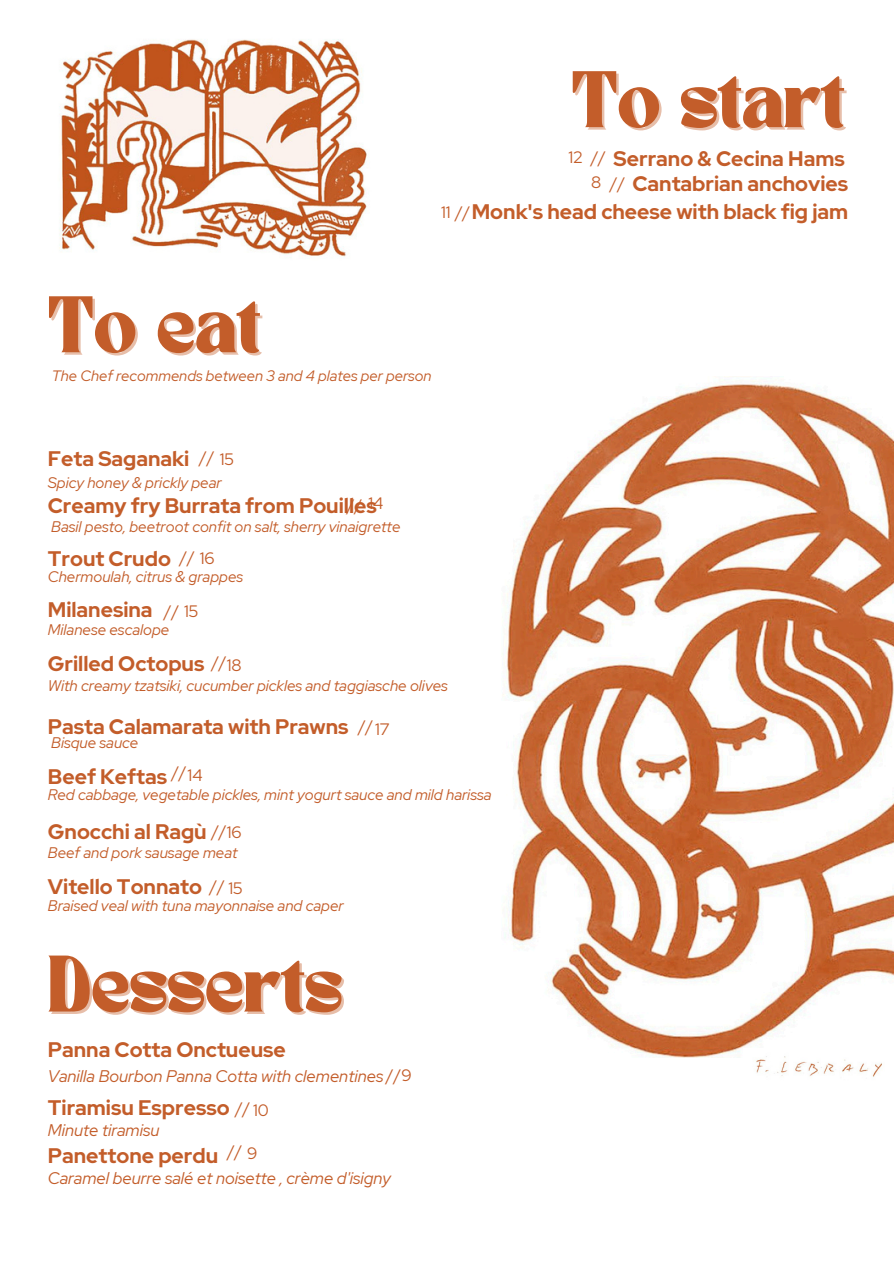
<style>
.page{position:relative;width:894px;height:1264px;background:#fff}
.page>*{position:absolute;margin:0;border:0;box-sizing:border-box;transform-origin:0 0}
.t1{font:55.95px "TANNIMBUS";color:#c35d2a}
.t2{font:700 21px "Red Hat Display";color:#c35d2a}
.t3{font:italic 16.8px "Red Hat Display";color:#c35d2a}
.t4{font:16.5px "Red Hat Display";color:#c35d2a}
.t5{font:italic 15.3px "Red Hat Display";color:#c35d2a}
.t6{font:italic 15px "Red Hat Display";color:#c35d2a}
.s1{font-style:normal;font-size:16.5px}
</style>
<div class="page">
<img style="left:503px;top:376px;width:390px;height:681px">
<img style="left:59px;top:39px;width:308px;height:218px">
<img style="left:743px;top:1048px;width:146px;height:29px">
<h3 class="t1" style="left:571px;top:68px;width:274px">To start</h3>
<h2 class="t2" style="left:613px;top:144px;width:232px">Serrano &amp; Cecina Hams</h2>
<p class="t2" style="left:471px;top:197px;width:378px">Monk's head cheese with black fig jam</p>
<h2 class="t4" style="left:568px;top:146px;width:15px">12</h2>
<p class="t4" style="left:591px;top:146px;width:17px">//</p>
<p class="t2" style="left:632px;top:169px;width:217px">Cantabrian anchovies</p>
<p class="t4" style="left:591px;top:171px;width:12px">8</p>
<h2 class="t4" style="left:610px;top:172px;width:17px">//</h2>
<p class="t4" style="left:441px;top:202px;width:31px">11 //</p>
<p class="t1" style="left:48px;top:293px;width:214px">To eat</p>
<p class="t6" style="left:52px;top:366px;width:381px">The Chef recommends between 3 and 4 plates per person</p>
<p class="t2" style="left:48px;top:444px;width:143px">Feta Saganaki</p>
<p class="t4" style="left:199px;top:446px;width:17px">//</p>
<h2 class="t4" style="left:220px;top:448px;width:16px">15</h2>
<p class="t5" style="left:48px;top:472px;width:175px">Spicy honey &amp; prickly pear</p>
<h2 class="t2" style="left:48px;top:492px;width:330px">Creamy fry Burrata from Pouilles</h2>
<h3 class="t4" style="left:347px;top:494px;width:17px">//</h3>
<p class="t4" style="left:368px;top:492px;width:16px">14</p>
<p class="t5" style="left:51px;top:516px;width:351px">Basil pesto, beetroot confit on salt, sherry vinaigrette</p>
<h1 class="t2" style="left:48px;top:544px;width:124px">Trout Crudo</h1>
<h2 class="t4" style="left:180px;top:546px;width:36px">// 16</h2>
<p class="t5" style="left:48px;top:566px;width:197px">Chermoulah, citrus &amp; grappes</p>
<p class="t2" style="left:48px;top:596px;width:106px">Milanesina</p>
<p class="t4" style="left:164px;top:600px;width:35px">// 15</p>
<h2 class="t5" style="left:48px;top:619px;width:123px">Milanese escalope</h2>
<h3 class="t2" style="left:48px;top:649px;width:158px">Grilled Octopus</h3>
<h2 class="t4" style="left:212px;top:651px;width:17px">//</h2>
<h3 class="t4" style="left:227px;top:654px;width:16px">18</h3>
<h1 class="t5" style="left:48px;top:675px;width:401px">With creamy tzatsiki, cucumber pickles and taggiasche olives</h1>
<p class="t2" style="left:48px;top:713px;width:302px">Pasta Calamarata with Prawns</p>
<p class="t2" style="left:48px;top:762px;width:121px">Beef Keftas</p>
<p class="t5" style="left:51px;top:732px;width:89px">Bisque sauce</p>
<p class="t4" style="left:172px;top:761px;width:17px">//</p>
<h2 class="t4" style="left:187px;top:764px;width:16px">14</h2>
<h3 class="t4" style="left:358px;top:715px;width:17px">//</h3>
<p class="t4" style="left:375px;top:718px;width:15px">17</p>
<p class="t5" style="left:48px;top:784px;width:445px">Red cabbage, vegetable pickles, mint yogurt sauce and mild harissa</p>
<p class="t2" style="left:48px;top:817px;width:160px">Gnocchi al Ragù</p>
<h3 class="t4" style="left:212px;top:820px;width:31px">//16</h3>
<p class="t5" style="left:48px;top:842px;width:191px">Beef and pork sausage meat</p>
<h2 class="t5" style="left:48px;top:895px;width:297px">Braised veal with tuna mayonnaise and caper</h2>
<p class="t2" style="left:48px;top:872px;width:156px">Vitello Tonnato</p>
<p class="t4" style="left:210px;top:875px;width:17px">//</p>
<h2 class="t4" style="left:228px;top:877px;width:16px">15</h2>
<h2 class="t1" style="left:48px;top:952px;width:296px">Desserts</h2>
<p class="t2" style="left:48px;top:1035px;width:239px">Panna Cotta Onctueuse</p>
<h3 class="t3" style="left:48px;top:1065px;width:365px">Vanilla Bourbon Panna Cotta with clementines <span class="s1">//9</span></h3>
<h3 class="t2" style="left:48px;top:1093px;width:183px">Tiramisu Espresso</h3>
<h1 class="t4" style="left:235px;top:1096px;width:17px">//</h1>
<h3 class="t4" style="left:253px;top:1099px;width:17px">10</h3>
<h3 class="t3" style="left:48px;top:1119px;width:113px">Minute tiramisu</h3>
<p class="t4" style="left:227px;top:1139px;width:17px">//</p>
<h2 class="t4" style="left:247px;top:1142px;width:12px">9</h2>
<h3 class="t3" style="left:48px;top:1166px;width:344px">Caramel beurre salé et noisette , crème d'isigny</h3>
<p class="t2" style="left:48px;top:1141px;width:172px">Panettone perdu</p>
</div>
